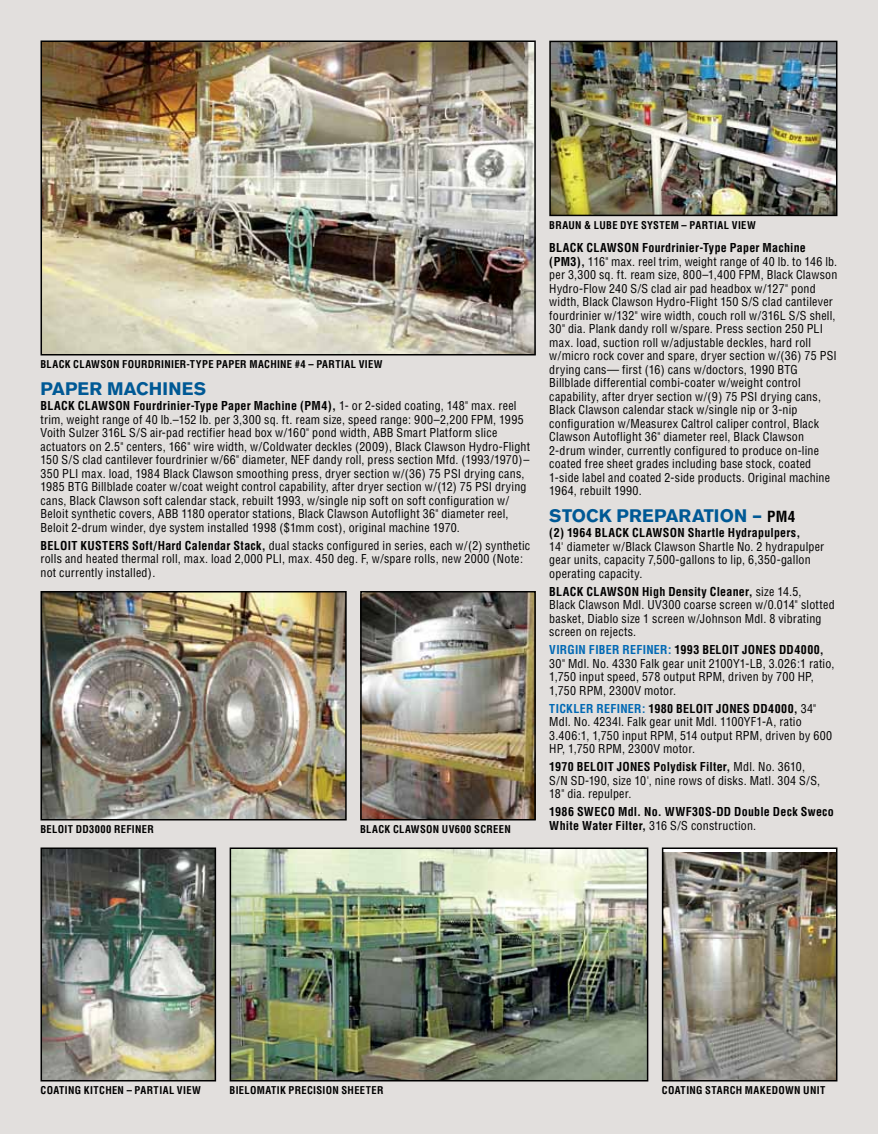
<style>
.page{position:relative;width:878px;height:1134px;background:#e2dfdd}
.page>*{position:absolute;margin:0;border:0;box-sizing:border-box;transform-origin:0 0}
.t1{font:700 18px "Akzidenz Grotesk BE";letter-spacing:.005em;color:#005995}
.t2{font:condensed 12px/13.5px "Helvetica";letter-spacing:.02em;color:#000}
.t3{font:700 condensed 12px/13.5px "Helvetica";letter-spacing:.02em;color:#000}
.t4{font:700 condensed 10.5px "Helvetica";letter-spacing:.03em;color:#000}
.s1{font-weight:700}
.s2{font-family:"Helvetica";font-stretch:condensed;font-size:15px;color:#000}
.s3{font-weight:700;color:#0068b4}
.s4{font-weight:400}
</style>
<div class="page">
<img style="left:43px;top:43px;width:490px;height:310px">
<div style="left:40px;top:40px;width:496px;height:316px;border:2px solid #000"></div>
<img style="left:43px;top:851px;width:170px;height:228px">
<div style="left:40px;top:848px;width:176px;height:234px;border:2px solid #000"></div>
<img style="left:665px;top:853px;width:169px;height:226px">
<div style="left:662px;top:848px;width:175px;height:234px;border:2px solid #000"></div>
<img style="left:233px;top:851px;width:412px;height:228px">
<div style="left:230px;top:848px;width:418px;height:234px;border:2px solid #000"></div>
<img style="left:552px;top:44px;width:282px;height:169px">
<div style="left:549px;top:41px;width:288px;height:175px;border:2px solid #000"></div>
<img style="left:363px;top:594px;width:170px;height:223px">
<div style="left:360px;top:591px;width:176px;height:229px;border:2px solid #000"></div>
<img style="left:43px;top:594px;width:300px;height:223px">
<div style="left:40px;top:591px;width:306px;height:229px;border:2px solid #000"></div>
<p class="t4" style="left:40px;top:357px;width:343px">BLACK CLAWSON FOURDRINIER-TYPE PAPER MACHINE #4 – PARTIAL VIEW</p>
<h1 class="t1" style="left:40px;top:379px;width:167px">PAPER MACHINES</h1>
<p class="t2" style="left:40px;top:399px;width:491px"><span class="s1">BLACK CLAWSON Fourdrinier-Type Paper Machine (PM4),</span> 1- or 2-sided coating, 148" max. reel trim, weight range of 40 lb.–152 lb. per 3,300 sq. ft. ream size, speed range: 900–2,200 FPM, 1995<br>Voith Sulzer 316L S/S air-pad rectifier head box w/160" pond width, ABB Smart Platform slice actuators on 2.5" centers, 166" wire width, w/Coldwater deckles (2009), Black Clawson Hydro-Flight 150 S/S clad cantilever fourdrinier w/66" diameter, NEF dandy roll, press section Mfd. (1993/1970)– 350 PLI max. load, 1984 Black Clawson smoothing press, dryer section w/(36) 75 PSI drying cans, 1985 BTG Billblade coater w/coat weight control capability, after dryer section w/(12) 75 PSI drying cans, Black Clawson soft calendar stack, rebuilt 1993, w/single nip soft on soft configuration w/ Beloit synthetic covers, ABB 1180 operator stations, Black Clawson Autoflight 36" diameter reel, Beloit 2-drum winder, dye system installed 1998 ($1mm cost), original machine 1970.</p>
<p class="t2" style="left:40px;top:539px;width:491px"><span class="s1">BELOIT KUSTERS Soft/Hard Calendar Stack,</span> dual stacks configured in series, each w/(2) synthetic rolls and heated thermal roll, max. load 2,000 PLI, max. 450 deg. F, w/spare rolls, new 2000 (Note: not currently installed).</p>
<p class="t4" style="left:40px;top:822px;width:115px">BELOIT DD3000 REFINER</p>
<p class="t4" style="left:360px;top:822px;width:152px">BLACK CLAWSON UV600 SCREEN</p>
<p class="t4" style="left:549px;top:218px;width:208px">BRAUN &amp; LUBE DYE SYSTEM – PARTIAL VIEW</p>
<p class="t2" style="left:549px;top:241px;width:289px"><span class="s1">BLACK CLAWSON Fourdrinier-Type Paper Machine (PM3),</span> 116" max. reel trim, weight range of 40 lb. to 146 lb. per 3,300 sq. ft. ream size, 800–1,400 FPM, Black Clawson Hydro-Flow 240 S/S clad air pad headbox w/127" pond width, Black Clawson Hydro-Flight 150 S/S clad cantilever fourdrinier w/132" wire width, couch roll w/316L S/S shell, 30" dia. Plank dandy roll w/spare. Press section 250 PLI max. load, suction roll w/adjustable deckles, hard roll w/micro rock cover and spare, dryer section w/(36) 75 PSI drying cans— first (16) cans w/doctors, 1990 BTG Billblade differential combi-coater w/weight control capability, after dryer section w/(9) 75 PSI drying cans, Black Clawson calendar stack w/single nip or 3-nip configuration w/Measurex Caltrol caliper control, Black Clawson Autoflight 36" diameter reel, Black Clawson 2-drum winder, currently configured to produce on-line coated free sheet grades including base stock, coated 1-side label and coated 2-side products. Original machine 1964, rebuilt 1990.</p>
<h1 class="t1" style="left:549px;top:505px;width:247px">STOCK PREPARATION – <span class="s2">PM4</span></h1>
<p class="t3" style="left:549px;top:526px;width:252px">(2) 1964 BLACK CLAWSON Shartle Hydrapulpers,</p>
<p class="t2" style="left:549px;top:539px;width:276px">14' diameter w/Black Clawson Shartle No. 2 hydrapulper gear units, capacity 7,500-gallons to lip, 6,350-gallon operating capacity.</p>
<p class="t2" style="left:549px;top:584px;width:287px"><span class="s1">BLACK CLAWSON High Density Cleaner,</span> size 14.5,<br>Black Clawson Mdl. UV300 coarse screen w/0.014" slotted basket, Diablo size 1 screen w/Johnson Mdl. 8 vibrating screen on rejects.</p>
<p class="t2" style="left:549px;top:643px;width:287px"><span class="s3">VIRGIN FIBER REFINER:</span> <span class="s1">1993 BELOIT JONES DD4000, </span>30" Mdl. No. 4330 Falk gear unit 2100Y1-LB, 3.026:1 ratio, 1,750 input speed, 578 output RPM, driven by 700 HP, 1,750 RPM, 2300V motor.</p>
<p class="t2" style="left:549px;top:701px;width:284px"><span class="s3">TICKLER REFINER:</span> <span class="s1">1980 BELOIT JONES DD4000,</span> 34" Mdl. No. 4234l. Falk gear unit Mdl. 1100YF1-A, ratio 3.406:1, 1,750 input RPM, 514 output RPM, driven by 600<br>HP, 1,750 RPM, 2300V motor.</p>
<p class="t2" style="left:549px;top:760px;width:272px"><span class="s1">1970 BELOIT JONES Polydisk Filter,</span> Mdl. No. 3610,<br>S/N SD-190, size 10', nine rows of disks. Matl. 304 S/S,<br>18" dia. repulper.</p>
<p class="t3" style="left:549px;top:805px;width:286px">1986 SWECO Mdl. No. WWF30S-DD Double Deck Sweco<br>White Water Filter, <span class="s4">316 S/S construction.</span></p>
<p class="t4" style="left:40px;top:1083px;width:162px">COATING KITCHEN – PARTIAL VIEW</p>
<p class="t4" style="left:230px;top:1083px;width:155px">BIELOMATIK PRECISION SHEETER</p>
<p class="t4" style="left:661px;top:1083px;width:165px">COATING STARCH MAKEDOWN UNIT</p>
</div>
